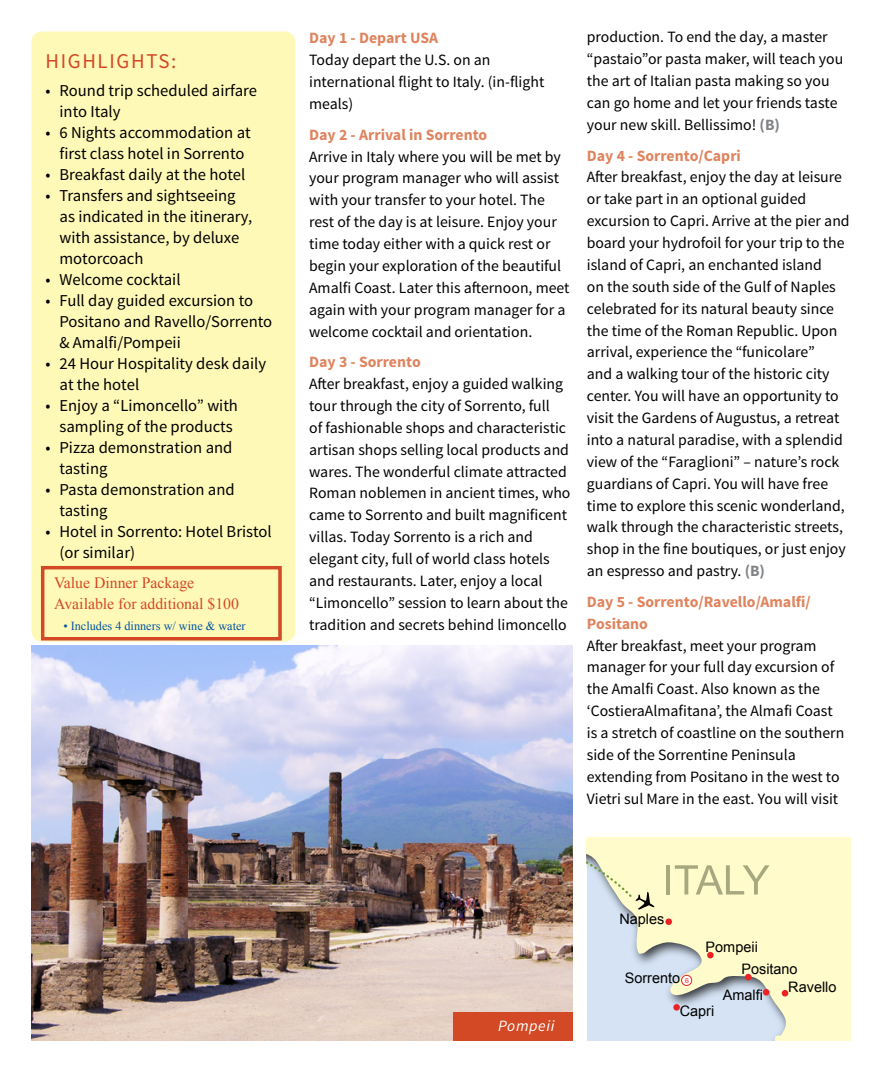
<style>
.page{position:relative;width:882px;height:1071px;background:#fff}
.page>*{position:absolute;margin:0;border:0;box-sizing:border-box;transform-origin:0 0}
.t1{font:21px "Source Sans Pro";letter-spacing:.08em;color:#d34825}
.t2{font:16.62px/21px "Source Sans Pro";color:#000}
.t3{font:15.75px/21.9px "Source Sans Pro";color:#000}
.t4{font:700 15.75px/21.9px "Source Sans Pro";color:#df845e}
.t5{font:15.75px/21px "Times New Roman";color:#d34825}
.t6{font:italic 15.75px "Source Sans Pro";letter-spacing:.04em;color:#fff}
.t7{font:14.53px "Arial";color:#000}
.t8{font:12.25px "Times New Roman";color:#0055a1}
.t9{font:7px "Arial";color:#ed1d24}
.s1{font-weight:700;color:#808285}
</style>
<div class="page">
<div style="left:32px;top:32px;width:263px;height:610px;background:#fff9b8;border-radius:10px"></div>
<img style="left:32px;top:645px;width:541px;height:396px">
<div style="left:453px;top:1012px;width:120px;height:29px;background:#d34825"></div>
<svg style="left:587px;top:838px;width:263px;height:203px;background:#eceed6"></svg>
<hr style="left:666px;top:865px;width:4px;height:30px;background:#a7a87f">
<svg style="left:675px;top:865px;width:95px;height:30px;background:#e6e4b5"></svg>
<svg style="left:745px;top:974px;width:7px;height:6px"></svg>
<svg style="left:763px;top:989px;width:6px;height:7px"></svg>
<svg style="left:782px;top:990px;width:6px;height:7px"></svg>
<svg style="left:707px;top:952px;width:7px;height:6px"></svg>
<svg style="left:665px;top:918px;width:7px;height:7px"></svg>
<svg style="left:673px;top:1004px;width:7px;height:7px"></svg>
<div style="left:682px;top:975px;width:10px;height:10px;background:#fff;border-radius:50%"></div>
<div style="left:681px;top:975px;width:11px;height:11px;border:1px solid #ed2224;border-radius:50%"></div>
<svg style="left:587px;top:838px;width:67px;height:72px;background:#e9eaca"></svg>
<div style="left:41px;top:566px;width:241px;height:74px;border:4px solid #d34825"></div>
<h1 class="t1" style="left:46px;top:48px;width:132px">HIGHLIGHTS:</h1>
<p class="t2" style="left:59px;top:80px;width:199px;text-indent:-14px">• Round trip scheduled airfare into Italy</p>
<p class="t2" style="left:46px;top:122px;width:207px;text-align:center">• 6 Nights accommodation at first class hotel in Sorrento</p>
<p class="t2" style="left:46px;top:164px;width:201px">• Breakfast daily at the hotel</p>
<p class="t2" style="left:59px;top:185px;width:194px;text-indent:-14px">• Transfers and sightseeing as indicated in the itinerary, with assistance, by deluxe motorcoach</p>
<p class="t2" style="left:46px;top:269px;width:137px">• Welcome cocktail</p>
<p class="t2" style="left:59px;top:290px;width:214px;text-indent:-14px">• Full day guided excursion to<br>Positano and Ravello/Sorrento &amp; Amalfi/Pompeii</p>
<p class="t2" style="left:59px;top:353px;width:208px;text-indent:-14px">• 24 Hour Hospitality desk daily at the hotel</p>
<p class="t2" style="left:46px;top:395px;width:194px;text-align:center">• Enjoy a “Limoncello” with sampling of the products</p>
<p class="t2" style="left:59px;top:437px;width:175px;text-indent:-14px">• Pizza demonstration and tasting</p>
<p class="t2" style="left:59px;top:479px;width:177px;text-indent:-14px">• Pasta demonstration and tasting</p>
<p class="t2" style="left:59px;top:521px;width:214px;text-indent:-14px">• Hotel in Sorrento: Hotel Bristol (or similar)</p>
<p class="t5" style="left:54px;top:572px;width:186px">Value Dinner Package<br>Available for additional $100</p>
<p class="t8" style="left:63px;top:618px;width:184px">• Includes 4 dinners w/ wine &amp; water</p>
<p class="t4" style="left:309px;top:28px;width:130px">Day 1 - Depart USA</p>
<p class="t3" style="left:309px;top:49px;width:237px">Today depart the U.S. on an international flight to Italy. (in-flight meals)</p>
<p class="t4" style="left:309px;top:124px;width:180px">Day 2 - Arrival in Sorrento</p>
<p class="t3" style="left:309px;top:146px;width:262px">Arrive in Italy where you will be met by your program manager who will assist with your transfer to your hotel. The rest of the day is at leisure. Enjoy your time today either with a quick rest or begin your exploration of the beautiful Amalfi Coast. Later this afternoon, meet again with your program manager for a welcome cocktail and orientation.</p>
<p class="t4" style="left:309px;top:352px;width:113px">Day 3 - Sorrento</p>
<p class="t3" style="left:309px;top:373px;width:263px">After breakfast, enjoy a guided walking tour through the city of Sorrento, full<br>of fashionable shops and characteristic artisan shops selling local products and wares. The wonderful climate attracted Roman noblemen in ancient times, who came to Sorrento and built magnificent villas. Today Sorrento is a rich and elegant city, full of world class hotels and restaurants. Later, enjoy a local “Limoncello” session to learn about the tradition and secrets behind limoncello</p>
<p class="t3" style="left:587px;top:27px;width:258px">production. To end the day, a master “pastaio”or pasta maker, will teach you the art of Italian pasta making so you can go home and let your friends taste your new skill. Bellissimo! <span class="s1">(B)</span></p>
<p class="t4" style="left:587px;top:145px;width:156px">Day 4 - Sorrento/Capri</p>
<p class="t3" style="left:587px;top:167px;width:264px">After breakfast, enjoy the day at leisure or take part in an optional guided excursion to Capri. Arrive at the pier and board your hydrofoil for your trip to the island of Capri, an enchanted island<br>on the south side of the Gulf of Naples celebrated for its natural beauty since the time of the Roman Republic. Upon arrival, experience the “funicolare”<br>and a walking tour of the historic city center. You will have an opportunity to visit the Gardens of Augustus, a retreat into a natural paradise, with a splendid view of the “Faraglioni” – nature’s rock guardians of Capri. You will have free time to explore this scenic wonderland, walk through the characteristic streets, shop in the fine boutiques, or just enjoy an espresso and pastry. <span class="s1">(B)</span></p>
<p class="t4" style="left:587px;top:591px;width:226px">Day 5 - Sorrento/Ravello/Amalfi/<br>Positano</p>
<p class="t3" style="left:587px;top:635px;width:259px">After breakfast, meet your program manager for your full day excursion of the Amalfi Coast. Also known as the ‘CostieraAlmafitana’, the Almafi Coast is a stretch of coastline on the southern side of the Sorrentine Peninsula extending from Positano in the west to Vietri sul Mare in the east. You will visit</p>
<p class="t6" style="left:498px;top:1016px;width:58px">Pompeii</p>
<p class="t7" style="left:619px;top:910px;width:47px">Naples</p>
<p class="t7" style="left:625px;top:968px;width:57px">Sorrento</p>
<p class="t9" style="left:685px;top:976px;width:5px">6</p>
<p class="t7" style="left:706px;top:937px;width:54px">Pompeii</p>
<p class="t7" style="left:741px;top:959px;width:58px">Positano</p>
<p class="t7" style="left:723px;top:985px;width:42px">Amalfi</p>
<p class="t7" style="left:788px;top:978px;width:50px">Ravello</p>
<p class="t7" style="left:680px;top:1001px;width:36px">Capri</p>
</div>
